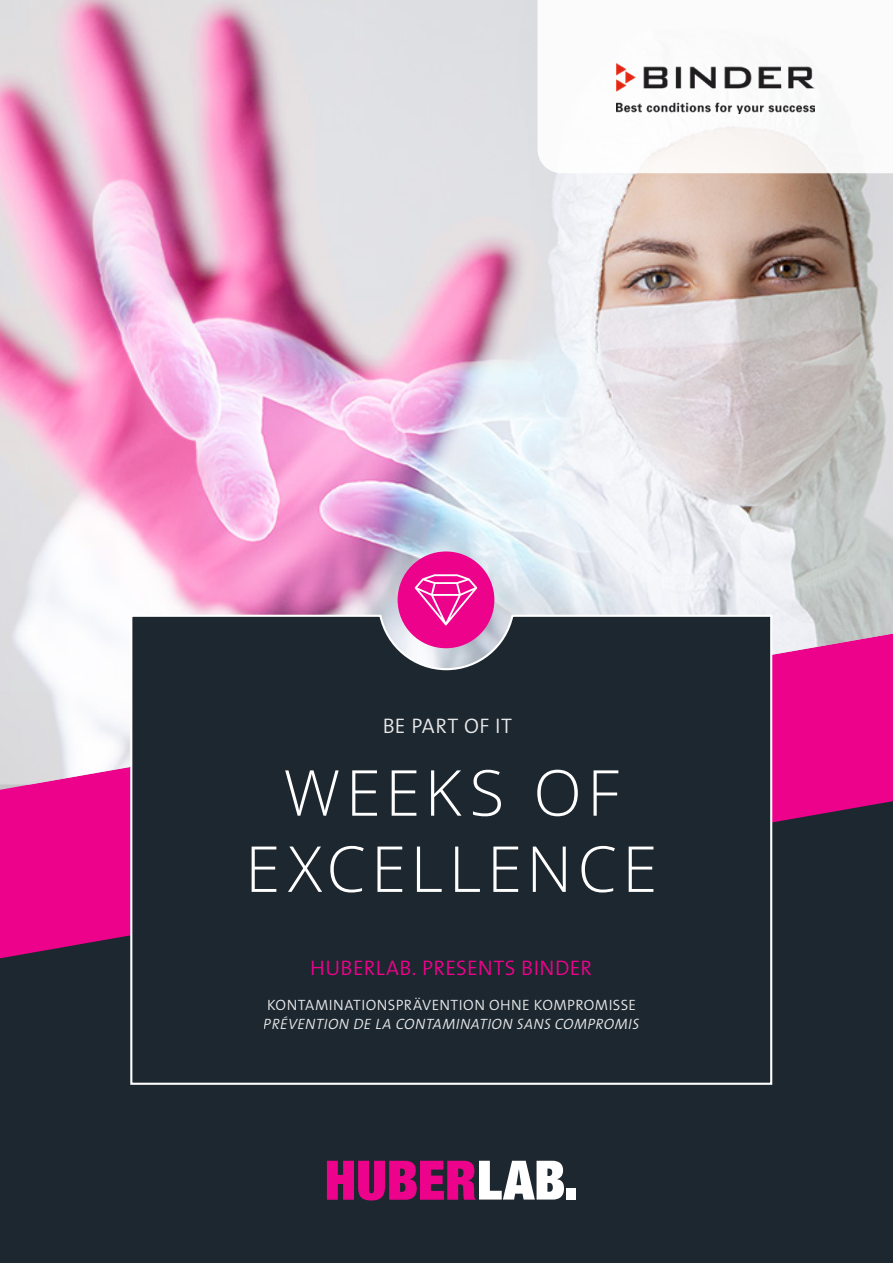
<style>
.page{position:relative;width:893px;height:1263px;background:#1d272f}
.page>*{position:absolute;margin:0;border:0;box-sizing:border-box;transform-origin:0 0}
.t1{font:300 63.45px/76.2px "Open Sans";letter-spacing:.085em;color:#fff;text-align:center}
.t2{font:300 21.15px "The Mix B W4";letter-spacing:.015em;color:#ed028c}
.t3{font:300 21.15px "The Mix B W4";letter-spacing:.02em;color:#fff}
.t4{font:italic 300 15px "The Mix B W4";letter-spacing:.025em;color:#fff}
.t5{font:300 15px "The Mix B W4";letter-spacing:.025em;color:#fff}
</style>
<div class="page">
<svg style="left:0;top:790px;width:893px;height:168px;fill:#ed028c"></svg>
<img style="left:0;top:0;width:893px;height:784px">
<svg style="left:537px;top:0;width:356px;height:173px;background:#faf9f9"></svg>
<svg style="left:129px;top:614px;width:644px;height:471px"></svg>
<img style="left:616px;top:64px;width:198px;height:49px">
<div style="left:566px;top:1188px;width:10px;height:11px;background:#fff"></div>
<svg style="left:327px;top:1161px;width:237px;height:39px"></svg>
<div style="left:398px;top:551px;width:96px;height:97px;background:#ed028c;border-radius:50%"></div>
<svg style="left:415px;top:574px;width:62px;height:51px"></svg>
<h2 class="t3" style="left:382px;top:712px;width:131px">BE PART OF IT</h2>
<h1 class="t1" style="left:245px;top:753px;width:414px">WEEKS OF<br>EXCELLENCE</h1>
<h2 class="t2" style="left:310px;top:954px;width:283px">HUBERLAB. PRESENTS BINDER</h2>
<p class="t5" style="left:267px;top:995px;width:370px">KONTAMINATIONSPRÄVENTION OHNE KOMPROMISSE</p>
<p class="t4" style="left:264px;top:1015px;width:377px">PRÉVENTION DE LA CONTAMINATION SANS COMPROMIS</p>
</div>
